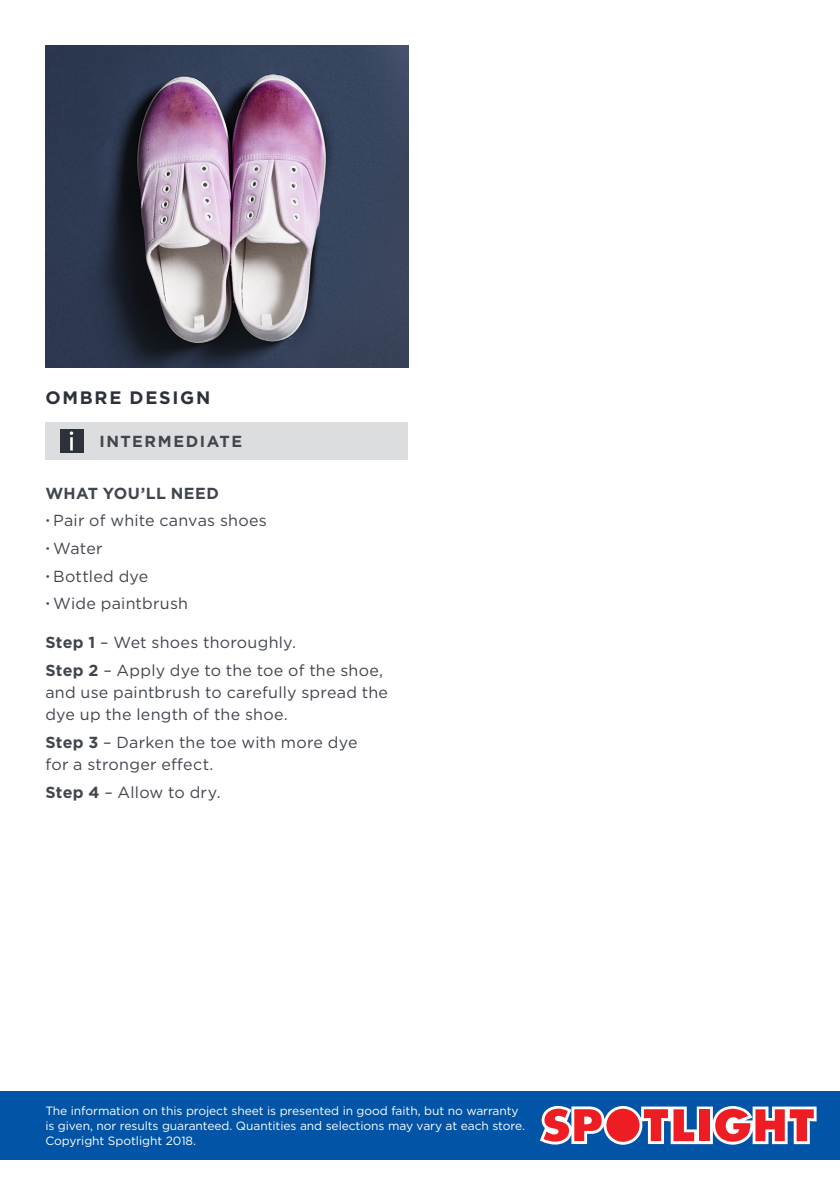
<style>
.page{position:relative;width:840px;height:1191px;background:#fff}
.page>*{position:absolute;margin:0;border:0;box-sizing:border-box;transform-origin:0 0}
.t1{font:700 18px "Gotham";letter-spacing:.095em;color:#2d323a}
.PROJECT_COPY{font:16px/22px "Gotham";letter-spacing:.015em;color:#41464e}
.SUBHEAD{font:700 16px "Gotham";letter-spacing:.015em;color:#41464e}
.SUBHEAD-2{font:700 16px "Gotham";letter-spacing:.095em;color:#41464e}
.t2{font:12px/15px "Gotham";letter-spacing:-.005em;color:#fff}
.s1{font-size:10px}
.s2{font-weight:700}
</style>
<div class="page">
<img style="left:45px;top:45px;width:363px;height:322px">
<div style="left:45px;top:422px;width:363px;height:38px;background:#dcdddf"></div>
<div style="left:60px;top:429px;width:23px;height:24px;background:#2d323a"></div>
<svg style="left:70px;top:431px;width:3px;height:19px"></svg>
<div style="left:0;top:1090px;width:839px;height:69px;background:#0154a6"></div>
<svg style="left:540px;top:1106px;width:276px;height:38px"></svg>
<p class="t1" style="left:45px;top:385px;width:166px">OMBRE DESIGN</p>
<p class="SUBHEAD-2" style="left:99px;top:431px;width:144px">INTERMEDIATE</p>
<p class="SUBHEAD" style="left:45px;top:482px;width:175px">WHAT YOU’LL NEED</p>
<p class="PROJECT_COPY" style="left:45px;top:509px;width:223px"><span class="s1">•</span> Pair of white canvas shoes</p>
<p class="PROJECT_COPY" style="left:45px;top:537px;width:59px"><span class="s1">•</span> Water</p>
<p class="PROJECT_COPY" style="left:45px;top:565px;width:104px"><span class="s1">•</span> Bottled dye</p>
<p class="PROJECT_COPY" style="left:45px;top:592px;width:144px"><span class="s1">•</span> Wide paintbrush</p>
<p class="PROJECT_COPY" style="left:45px;top:631px;width:252px"><span class="s2">Step 1</span> – Wet shoes thoroughly.</p>
<p class="PROJECT_COPY" style="left:45px;top:659px;width:344px"><span class="s2">Step 2</span> – Apply dye to the toe of the shoe, and use paintbrush to carefully spread the dye up the length of the shoe.</p>
<p class="PROJECT_COPY" style="left:45px;top:731px;width:313px"><span class="s2">Step 3</span> – Darken the toe with more dye for a stronger effect.</p>
<p class="PROJECT_COPY" style="left:45px;top:780px;width:177px"><span class="s2">Step 4</span> – Allow to dry.</p>
<p class="t2" style="left:45px;top:1103px;width:481px">The information on this project sheet is presented in good faith, but no warranty is given, nor results guaranteed. Quantities and selections may vary at each store.<br>Copyright Spotlight 2018.</p>
</div>
